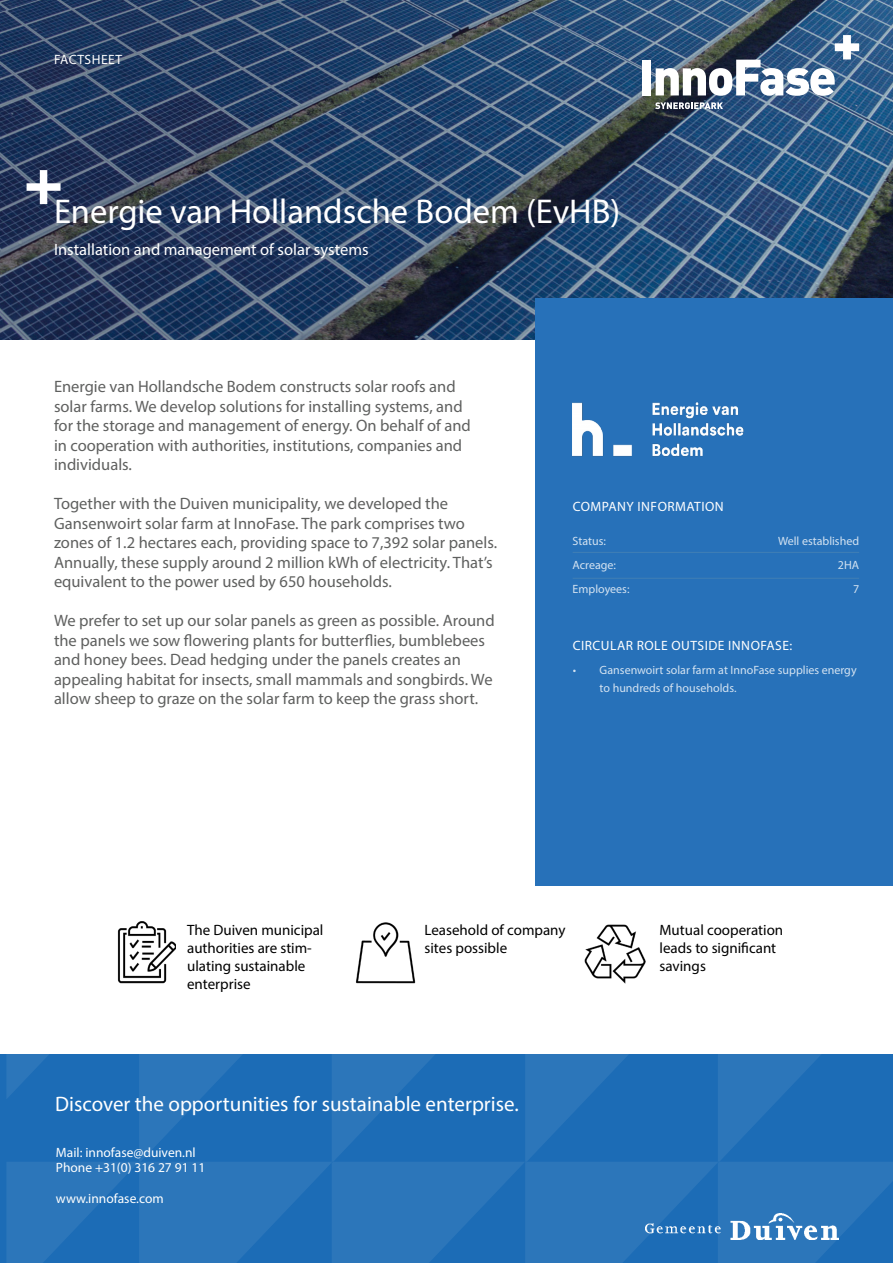
<style>
.page{position:relative;width:893px;height:1263px;background:#fff}
.page>*{position:absolute;margin:0;border:0;box-sizing:border-box;transform-origin:0 0}
.t1{font:34.5px "Myriad Pro";color:#fff}
.t2{font:21px "Myriad Pro";color:#fff}
.t3{font:16.5px/19.5px "Myriad Pro";color:#5f605f}
.t4{font:16.5px "Myriad Pro";color:#fff}
.t5{font:15px/18px "Myriad Pro";color:#000}
.t6{font:13.5px "Myriad Pro";color:#fff}
.t7{font:13.5px "Myriad Pro";letter-spacing:.02em;color:#fff}
.t8{font:12px/24px "Myriad Pro";color:#fff}
</style>
<div class="page">
<svg style="left:6px;top:1054px;width:887px;height:209px;background:#2370b7"></svg>
<svg style="left:0;top:0;width:893px;height:340px;background:#2c4769"></svg>
<div style="left:642px;top:60px;width:9px;height:35px;background:#fff"></div>
<svg style="left:656px;top:35px;width:203px;height:61px"></svg>
<svg style="left:655px;top:102px;width:68px;height:7px"></svg>
<div style="left:536px;top:298px;width:357px;height:587px;background:#2771b9"></div>
<img style="left:645px;top:1213px;width:194px;height:27px">
<svg style="left:27px;top:170px;width:34px;height:34px"></svg>
<hr style="left:573px;top:578px;width:286px;height:1px;background:#417fb5">
<hr style="left:573px;top:552px;width:286px;height:1px;background:#417fb5">
<img style="left:584px;top:924px;width:61px;height:60px">
<img style="left:118px;top:921px;width:57px;height:62px">
<img style="left:356px;top:922px;width:60px;height:61px">
<img style="left:573px;top:402px;width:171px;height:55px">
<p class="t7" style="left:54px;top:51px;width:70px">FACTSHEET</p>
<p class="t1" style="left:54px;top:190px;width:568px">Energie van Hollandsche Bodem (EvHB)</p>
<p class="t4" style="left:54px;top:240px;width:316px">Installation and management of solar systems</p>
<p class="t3" style="left:54px;top:377px;width:418px">Energie van Hollandsche Bodem constructs solar roofs and solar farms. We develop solutions for installing systems, and for the storage and management of energy. On behalf of and in cooperation with authorities, institutions, companies and individuals.</p>
<p class="t3" style="left:54px;top:494px;width:445px">Together with the Duiven municipality, we developed the Gansenwoirt solar farm at InnoFase. The park comprises two zones of 1.2 hectares each, providing space to 7,392 solar panels.<br>Annually, these supply around 2 million kWh of electricity. That’s equivalent to the power used by 650 households.</p>
<p class="t3" style="left:54px;top:611px;width:442px">We prefer to set up our solar panels as green as possible. Around the panels we sow flowering plants for butterflies, bumblebees and honey bees. Dead hedging under the panels creates an appealing habitat for insects, small mammals and songbirds. We allow sheep to graze on the solar farm to keep the grass short.</p>
<p class="t7" style="left:573px;top:498px;width:152px">COMPANY INFORMATION</p>
<p class="t8" style="left:573px;top:528px;width:58px">Status:<br>Acreage:<br>Employees:</p>
<p class="t8" style="left:778px;top:529px;width:83px;text-align:right">Well established<br>2HA<br>7</p>
<p class="t7" style="left:573px;top:637px;width:221px">CIRCULAR ROLE OUTSIDE INNOFASE:</p>
<p class="t8" style="left:600px;top:661px;width:259px;line-height:18px;text-indent:-27px">• Gansenwoirt solar farm at InnoFase supplies energy to hundreds of households.</p>
<p class="t5" style="left:187px;top:921px;width:138px">The Duiven municipal authorities are stim&shy;ulating sustainable enterprise</p>
<p class="t5" style="left:424px;top:921px;width:142px">Leasehold of company sites possible</p>
<p class="t5" style="left:659px;top:921px;width:125px">Mutual cooperation leads to significant savings</p>
<p class="t2" style="left:55px;top:1091px;width:465px">Discover the opportunities for sustainable enterprise.</p>
<p class="t6" style="left:56px;top:1144px;width:141px">Mail: innofase@duiven.nl</p>
<p class="t6" style="left:56px;top:1159px;width:151px">Phone +31(0) 316 27 91 11</p>
<p class="t6" style="left:56px;top:1190px;width:109px">www.innofase.com</p>
</div>
